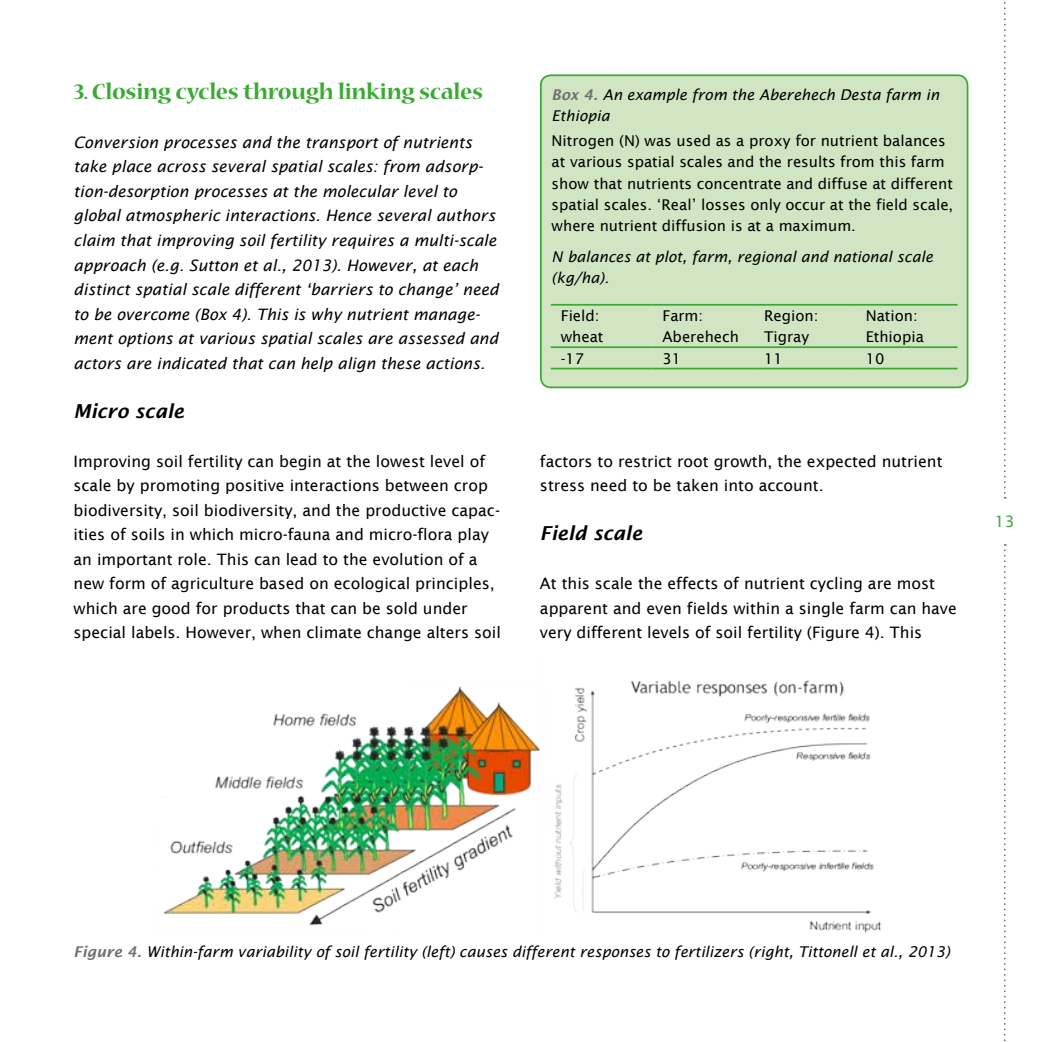
<style>
.page{position:relative;width:1042px;height:1042px;background:#fff}
.page>*{position:absolute;margin:0;border:0;box-sizing:border-box;transform-origin:0 0}
.t1{font:700 24.5px "Nueva Std";letter-spacing:-.01em;color:#3aaa35}
.t2{font:italic 600 19.25px "Lucida Sans";color:#000}
.t3{font:15.75px/24.5px "Lucida Sans";color:#000}
.t4{font:italic 15.75px/24.5px "Lucida Sans";color:#000}
.t5{font:15.75px "Lucida Sans";color:#3aaa35}
.t6{font:14.88px/21px "Lucida Sans";color:#000}
.t7{font:italic 14.88px/21px "Lucida Sans";color:#000}
.s1{font-weight:600;color:#706f6f}
</style>
<div class="page">
<svg style="left:1004px;top:2px;width:2px;height:497px"></svg>
<svg style="left:1004px;top:544px;width:2px;height:497px"></svg>
<div style="left:541px;top:75px;width:426px;height:312px;background:#d1e5c3;border-radius:10px"></div>
<div style="left:540px;top:74px;width:428px;height:314px;border:2px solid #3aaa35;border-radius:10px"></div>
<hr style="left:551px;top:304px;width:101px;height:2px;background:#3aaa35">
<hr style="left:652px;top:304px;width:102px;height:2px;background:#3aaa35">
<hr style="left:754px;top:304px;width:102px;height:2px;background:#3aaa35">
<hr style="left:856px;top:304px;width:101px;height:2px;background:#3aaa35">
<hr style="left:551px;top:346px;width:101px;height:2px;background:#3aaa35">
<hr style="left:652px;top:346px;width:102px;height:2px;background:#3aaa35">
<hr style="left:754px;top:346px;width:102px;height:2px;background:#3aaa35">
<hr style="left:856px;top:346px;width:101px;height:2px;background:#3aaa35">
<hr style="left:551px;top:368px;width:101px;height:1px;background:#3aaa35">
<hr style="left:652px;top:368px;width:102px;height:1px;background:#3aaa35">
<hr style="left:754px;top:368px;width:102px;height:1px;background:#3aaa35">
<hr style="left:856px;top:368px;width:101px;height:1px;background:#3aaa35">
<img style="left:163px;top:680px;width:718px;height:253px">
<h1 class="t1" style="left:74px;top:80px;width:411px">3. Closing cycles through linking scales</h1>
<p class="t4" style="left:74px;top:130px;width:427px">Conversion processes and the transport of nutrients take place across several spatial scales: from adsorp&shy;tion-desorption processes at the molecular level to global atmospheric interactions. Hence several authors claim that improving soil fertility requires a multi-scale approach (e.g. Sutton et al., 2013). However, at each distinct spatial scale different ‘barriers to change’ need to be overcome (Box 4). This is why nutrient manage&shy;ment options at various spatial scales are assessed and actors are indicated that can help align these actions.</p>
<p class="t2" style="left:74px;top:400px;width:112px">Micro scale</p>
<p class="t3" style="left:74px;top:449px;width:429px">Improving soil fertility can begin at the lowest level of scale by promoting positive interactions between crop biodiversity, soil biodiversity, and the productive capac&shy;ities of soils in which micro-fauna and micro-flora play an important role. This can lead to the evolution of a new form of agriculture based on ecological principles, which are good for products that can be sold under special labels. However, when climate change alters soil</p>
<p class="t3" style="left:540px;top:449px;width:404px">factors to restrict root growth, the expected nutrient stress need to be taken into account.</p>
<p class="t7" style="left:552px;top:84px;width:389px"><span class="s1">Box 4.</span> An example from the Aberehech Desta farm in<br>Ethiopia</p>
<p class="t6" style="left:552px;top:131px;width:403px">Nitrogen (N) was used as a proxy for nutrient balances at various spatial scales and the results from this farm show that nutrients concentrate and diffuse at different spatial scales. ‘Real’ losses only occur at the field scale, where nutrient diffusion is at a maximum.</p>
<p class="t7" style="left:552px;top:246px;width:383px">N balances at plot, farm, regional and national scale (kg/ha).</p>
<p class="t6" style="left:561px;top:305px;width:44px">Field: wheat</p>
<p class="t6" style="left:662px;top:305px;width:78px">Farm:<br>Aberehech</p>
<p class="t6" style="left:764px;top:305px;width:56px">Region:<br>Tigray</p>
<p class="t6" style="left:866px;top:305px;width:60px">Nation:<br>Ethiopia</p>
<p class="t6" style="left:561px;top:348px;width:25px">-17</p>
<p class="t6" style="left:662px;top:348px;width:20px">31</p>
<p class="t6" style="left:764px;top:348px;width:20px">11</p>
<p class="t6" style="left:866px;top:348px;width:20px">10</p>
<p class="t2" style="left:540px;top:522px;width:104px">Field scale</p>
<p class="t3" style="left:540px;top:571px;width:418px">At this scale the effects of nutrient cycling are most apparent and even fields within a single farm can have very different levels of soil fertility (Figure 4). This</p>
<p class="t5" style="left:995px;top:513px;width:21px">13</p>
<p class="t7" style="left:74px;top:941px;width:878px"><span class="s1">Figure 4.</span> Within-farm variability of soil fertility (left) causes different responses to fertilizers (right, Tittonell et al., 2013)</p>
</div>
